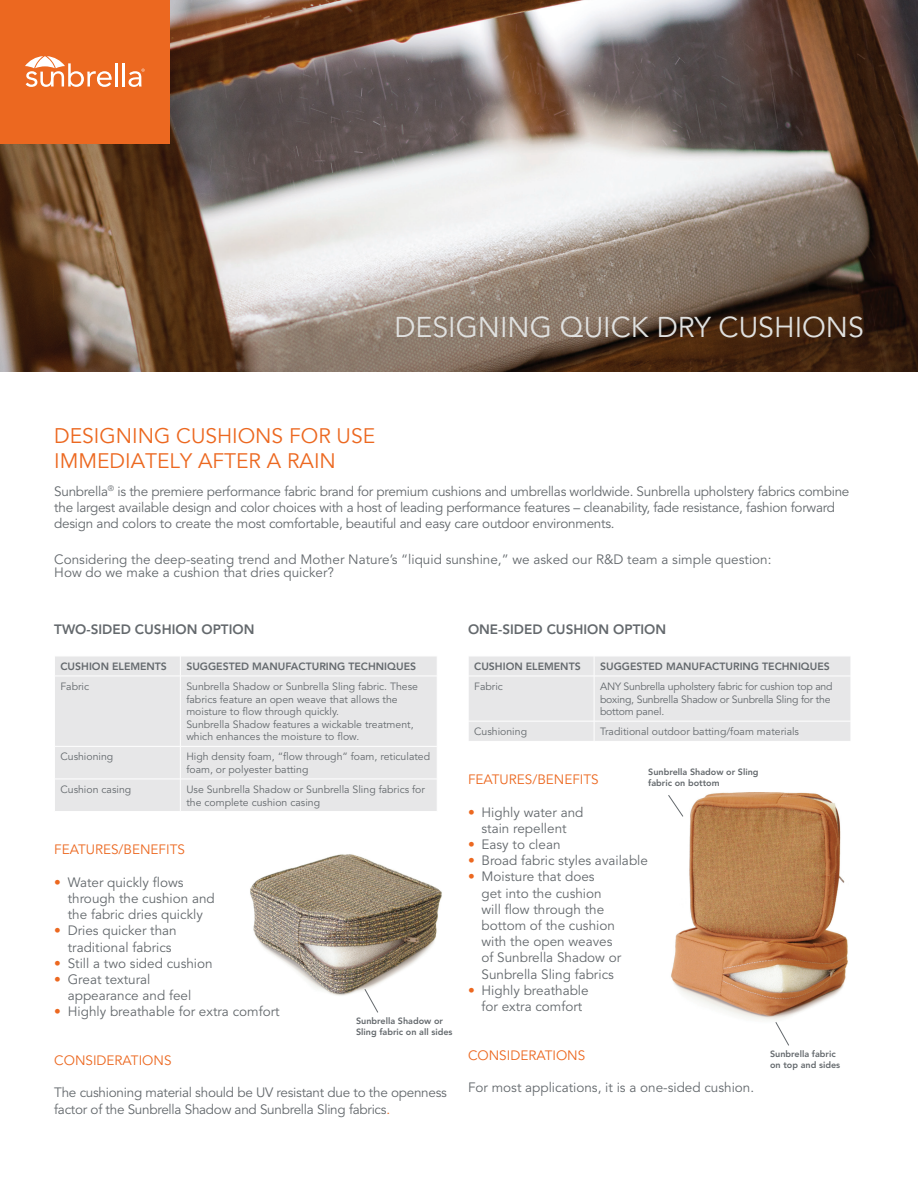
<style>
.page{position:relative;width:918px;height:1188px;background:#fff}
.page>*{position:absolute;margin:0;border:0;box-sizing:border-box;transform-origin:0 0}
.t1{font:28.5px "Avenir";color:#e0e1e0}
.t2{font:21px/25.2px "Avenir";color:#ec6820}
.t3{font:13.5px/16.2px "Avenir";color:#64696d}
.t4{font:13.5px/16.2px "Avenir";letter-spacing:-.02em;color:#64696d}
.t5{font:13.5px "Avenir";color:#ec6820}
.t6{font:800 13.5px "Avenir";color:#64696d}
.t7{font:10.5px/12.6px "Avenir";color:#64696d}
.t8{font:10.5px/12.6px "Avenir";letter-spacing:-.02em;color:#64696d}
.t9{font:800 10.5px "Avenir";color:#64696d}
.t10{font:800 9px/10.8px "Avenir";color:#64696d}
.s1{color:#ec6820}
</style>
<div class="page">
<img style="left:0;top:0;width:918px;height:372px">
<div style="left:0;top:0;width:170px;height:143px;background:#ec6820"></div>
<svg style="left:25px;top:56px;width:87px;height:31px"></svg>
<hr style="left:115px;top:63px;width:3px;height:24px;background:#fff">
<hr style="left:123px;top:63px;width:2px;height:24px;background:#fff">
<svg style="left:129px;top:69px;width:16px;height:18px"></svg>
<div style="left:55px;top:657px;width:382px;height:154px;background:#e7e7e8"></div>
<svg style="left:180px;top:657px;width:1px;height:19px"></svg>
<hr style="left:54px;top:676px;width:126px;height:1px;background:#fff">
<hr style="left:180px;top:676px;width:257px;height:1px;background:#fff">
<hr style="left:180px;top:676px;width:1px;height:70px;background:#fff">
<hr style="left:54px;top:746px;width:126px;height:1px;background:#fff">
<hr style="left:180px;top:746px;width:257px;height:1px;background:#fff">
<hr style="left:180px;top:747px;width:1px;height:32px;background:#fff">
<hr style="left:54px;top:779px;width:126px;height:1px;background:#fff">
<hr style="left:180px;top:779px;width:257px;height:1px;background:#fff">
<hr style="left:180px;top:779px;width:1px;height:32px;background:#fff">
<div style="left:469px;top:656px;width:382px;height:85px;background:#e7e7e8"></div>
<img style="left:250px;top:854px;width:192px;height:142px">
<img style="left:671px;top:792px;width:177px;height:228px">
<svg style="left:364px;top:989px;width:14px;height:24px"></svg>
<svg style="left:775px;top:1022px;width:14px;height:24px"></svg>
<svg style="left:668px;top:795px;width:15px;height:22px"></svg>
<h1 class="t1" style="left:394px;top:310px;width:39px">DESIGNING</h1>
<h1 class="t1" style="left:560px;top:310px;width:306px">quick dry cushions</h1>
<h2 class="t2" style="left:54px;top:424px;width:322px">Designing CUSHIONS FOR USE<br>IMMEDIATELY AFTER A RAIN</h2>
<p class="t4" style="left:54px;top:484px;width:797px">sunbrella<sup>®</sup> is the premiere performance fabric brand for premium cushions and umbrellas worldwide. sunbrella upholstery fabrics combine the largest available design and color choices with a host of leading performance features – cleanability, fade resistance, fashion forward design and colors to create the most comfortable, beautiful and easy care outdoor environments.</p>
<p class="t3" style="left:54px;top:553px;width:719px;line-height:13px">Considering the deep-seating trend and Mother nature’s “liquid sunshine,” we asked our r&amp;D team a simple question: how do we make a cushion that dries quicker?</p>
<p class="t6" style="left:54px;top:621px;width:91px">Two-Sided cushion</p>
<p class="t6" style="left:201px;top:621px;width:29px">option</p>
<p class="t9" style="left:60px;top:660px;width:108px">CUSHION ELEMENTS</p>
<p class="t9" style="left:186px;top:660px;width:37px">Suggeste</p>
<p class="t9" style="left:241px;top:660px;width:121px">d MANUFACTURING Techni</p>
<p class="t9" style="left:387px;top:660px;width:17px">ques</p>
<p class="t7" style="left:60px;top:680px;width:30px">Fabric</p>
<p class="t7" style="left:186px;top:680px;width:233px">Sunbrella Shadow or Sunbrella Sling fabric. These fabrics feature an open weave that allows the moisture to flow through quickly.<br>Sunbrella Shadow features a wickable treatment, which enhances the moisture to flow.</p>
<p class="t7" style="left:60px;top:751px;width:54px">Cushioning</p>
<p class="t7" style="left:186px;top:751px;width:245px">H igh density foam, “flow through” foam, reticulated foam, or polyester batting</p>
<p class="t7" style="left:60px;top:783px;width:72px">Cushion casing</p>
<p class="t7" style="left:186px;top:783px;width:240px">Use Sunbrella Shadow or Sunbrella Sling fabrics for the complete cushion casing</p>
<p class="t5" style="left:54px;top:842px;width:132px">Features/Benefits</p>
<p class="t3" style="left:68px;top:874px;width:149px;text-indent:-14px"><span class="s1">•</span> Water quickly flows through the cushion and the fabric dries quickly</p>
<p class="t3" style="left:68px;top:923px;width:110px;text-indent:-14px"><span class="s1">•</span> Dries quicker than traditional fabrics</p>
<p class="t3" style="left:54px;top:955px;width:160px"><span class="s1">•</span> Still a two sided cushion</p>
<p class="t3" style="left:68px;top:972px;width:125px;text-indent:-14px"><span class="s1">•</span> Great textural appearance and feel</p>
<p class="t3" style="left:54px;top:1004px;width:227px"><span class="s1">•</span> H ighly breathable for extra comfort</p>
<p class="t5" style="left:54px;top:1052px;width:119px">Considerations</p>
<p class="t4" style="left:54px;top:1085px;width:394px">The cushioning material should be UV resistant due to the openness factor of the Sunbrella Shadow and Sunbrella Sling fabrics<span class="s1">.</span></p>
<p class="t10" style="left:356px;top:1016px;width:98px">Sunbrella Shadow or<br>Sling fabric on all sides</p>
<p class="t6" style="left:468px;top:621px;width:89px">One-si ded cushion</p>
<p class="t6" style="left:613px;top:621px;width:29px">option</p>
<p class="t9" style="left:474px;top:660px;width:108px">CUSHION ELEMENTS</p>
<p class="t9" style="left:600px;top:660px;width:37px">Suggeste</p>
<p class="t9" style="left:655px;top:660px;width:121px">d MANUFACTURING Techni</p>
<p class="t9" style="left:801px;top:660px;width:17px">ques</p>
<p class="t7" style="left:474px;top:680px;width:30px">Fabric</p>
<p class="t8" style="left:600px;top:680px;width:234px">ANY Sunbrella upholstery fabric for cushion top and boxing, Sunbrella Shadow or Sunbrella Sling for the bottom panel.</p>
<p class="t7" style="left:474px;top:726px;width:54px">Cushioning</p>
<p class="t7" style="left:600px;top:726px;width:201px">Traditional outdoor batting/foam materials</p>
<p class="t5" style="left:468px;top:772px;width:132px">Features/Benefits</p>
<p class="t3" style="left:468px;top:804px;width:117px;text-align:center"><span class="s1">•</span> H ighly water and stain repellent</p>
<p class="t3" style="left:468px;top:837px;width:94px"><span class="s1">•</span> Easy to clean</p>
<p class="t3" style="left:468px;top:853px;width:181px"><span class="s1">•</span> Broad fabric styles available</p>
<p class="t3" style="left:482px;top:869px;width:141px;text-indent:-14px"><span class="s1">•</span> Moisture that does<br>get into the cushion will flow through the bottom of the cushion with the open weaves of Sunbrella Shadow or<br>Sunbrella Sling fabrics</p>
<p class="t3" style="left:468px;top:982px;width:122px;text-align:center"><span class="s1">•</span> H ighly breathable for extra comfort</p>
<p class="t5" style="left:468px;top:1047px;width:119px">Considerations</p>
<p class="t3" style="left:468px;top:1080px;width:288px">For most applications, it is a one-sided cushion.</p>
<p class="t10" style="left:648px;top:767px;width:112px">Sunbrella Shadow or Sling fabric on bottom</p>
<p class="t10" style="left:770px;top:1049px;width:72px">Sunbrella fabric on top and sides</p>
</div>
